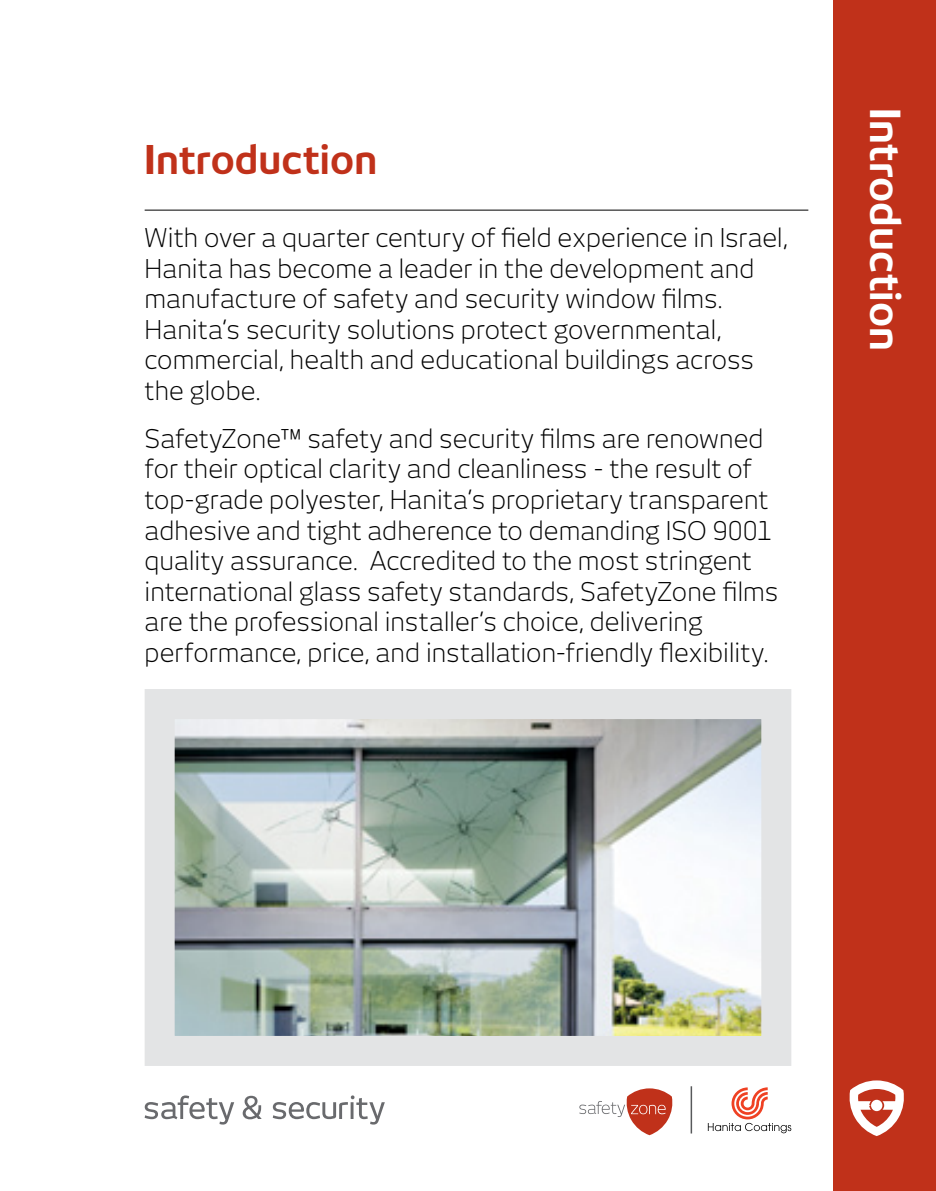
<style>
.page{position:relative;width:936px;height:1191px;background:#fff}
.page>*{position:absolute;margin:0;border:0;box-sizing:border-box;transform-origin:0 0}
.t1{font:700 40.8px "New June";color:#fff}
.t2{font:700 39px "New June";color:#c0311a}
.t3{font:300 25.5px/30.6px "New June";letter-spacing:.005em;color:#000}
</style>
<div class="page">
<div style="left:833px;top:0;width:102px;height:1191px;background:#c0311a"></div>
<svg style="left:849px;top:1080px;width:55px;height:56px"></svg>
<div style="left:871px;top:1099px;width:11px;height:12px;background:#fff;border-radius:50%"></div>
<svg style="left:145px;top:1095px;width:89px;height:29px"></svg>
<svg style="left:243px;top:1095px;width:19px;height:24px"></svg>
<svg style="left:273px;top:1095px;width:112px;height:29px"></svg>
<svg style="left:579px;top:1088px;width:94px;height:47px"></svg>
<svg style="left:707px;top:1087px;width:84px;height:46px"></svg>
<hr style="left:690px;top:1086px;width:2px;height:47px;background:#58595b">
<hr style="left:145px;top:210px;width:663px;height:1px;background:#000">
<img style="left:145px;top:689px;width:646px;height:377px">
<p class="t2" style="left:145px;top:137px;width:234px">Introduction</p>
<p class="t3" style="left:145px;top:222px;width:644px">With over a quarter century of field experience in Israel, Hanita has become a leader in the development and manufacture of safety and security window films.<br>Hanita’s security solutions protect governmental, commercial, health and educational buildings across the globe.</p>
<p class="t3" style="left:145px;top:423px;width:635px">SafetyZone™ safety and security films are renowned for their optical clarity and cleanliness - the result of top-grade polyester, Hanita’s proprietary transparent adhesive and tight adherence to demanding ISO 9001 quality assurance. Accredited to the most stringent international glass safety standards, SafetyZone films are the professional installer’s choice, delivering performance, price, and installation-friendly flexibility.</p>
<p class="t1" style="left:908px;top:108px;width:245px;rotate:90deg">Introduction</p>
</div>
